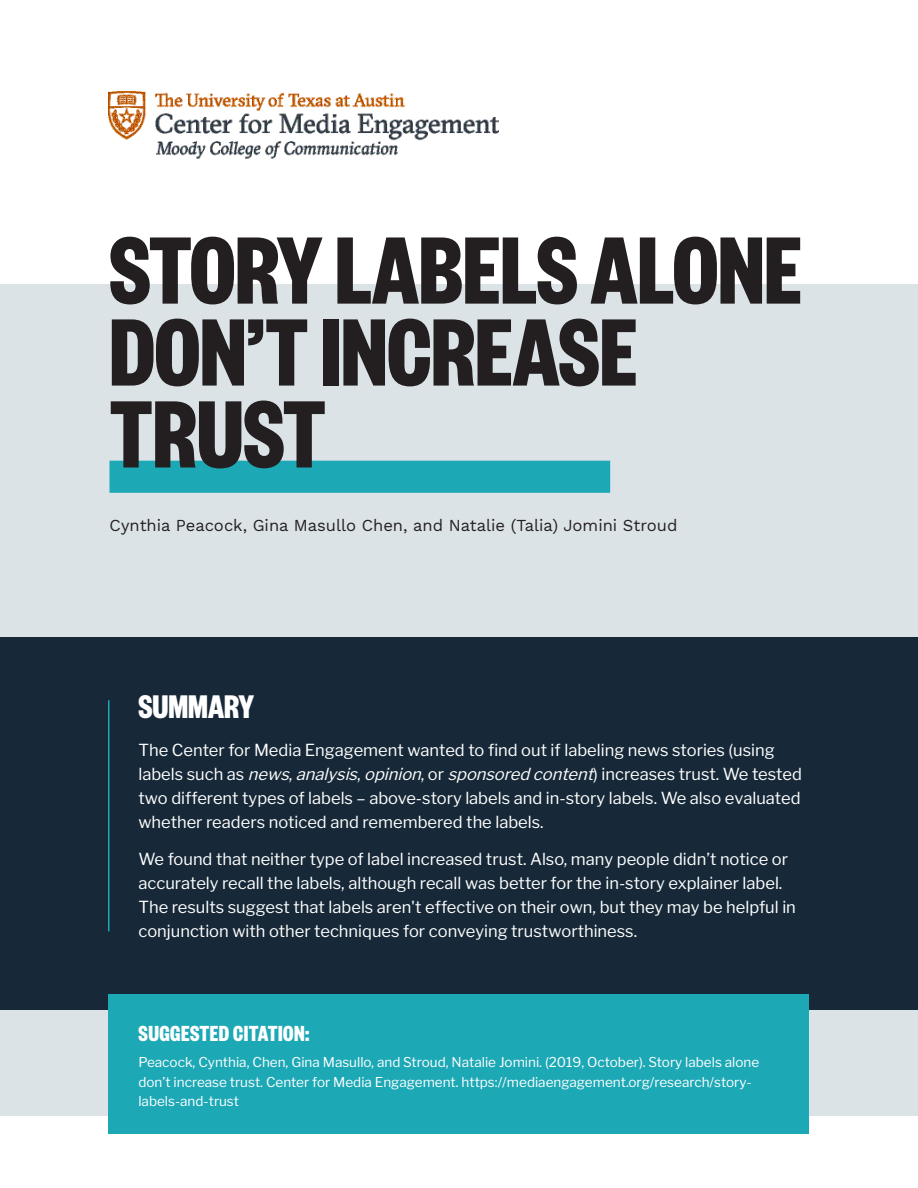
<style>
.page{position:relative;width:918px;height:1188px;background:#fff}
.page>*{position:absolute;margin:0;border:0;box-sizing:border-box;transform-origin:0 0}
.Headline{font:700 105px/81.9px "Founders Grotesk X Cond";color:#231f20}
.Subhead{font:700 36px "Founders Grotesk X Cond";color:#fff}
.Subhead-2{font:700 24px "Founders Grotesk X Cond";letter-spacing:.02em;color:#fff}
.t1{font:16.5px/24px "Libre Franklin";color:#fff}
.Authors{font:16.5px "Work Sans";color:#231f20}
.Citations{font:13.5px/19.5px "Libre Franklin";color:#fff}
.s1{font-style:italic}
</style>
<div class="page">
<div style="left:0;top:285px;width:918px;height:831px;background:#dbe3e7"></div>
<div style="left:0;top:637px;width:918px;height:373px;background:#172938"></div>
<div style="left:110px;top:461px;width:500px;height:32px;background:#1da8b6"></div>
<hr style="left:108px;top:700px;width:2px;height:231px;background:#1da8b6">
<img style="left:108px;top:92px;width:390px;height:66px">
<div style="left:109px;top:994px;width:700px;height:140px;background:#1da8b6"></div>
<p class="Headline" style="left:110px;top:224px;width:694px">STORY LABELS ALONE<br>DON’T INCREASE<br>TRUST</p>
<p class="Authors" style="left:110px;top:515px;width:570px">Cynthia Peacock, Gina Masullo Chen, and Natalie (Talia) Jomini Stroud</p>
<p class="Subhead" style="left:138px;top:684px;width:117px">SUMMARY</p>
<p class="t1" style="left:138px;top:738px;width:665px">The Center for Media Engagement wanted to find out if labeling news stories (using<br>l a b e l s s u c h a s <span class="s1">news</span>, <span class="s1">analysis</span>, <span class="s1">opinion</span>, o r <span class="s1">sponsored content</span>) i n c r e a s e s t r u s t . We t e s t e d two different types of labels – above-story labels and in-story labels. We also evaluated whether readers noticed and remembered the labels.</p>
<p class="t1" style="left:138px;top:847px;width:659px">We found that neither type of label increased trust. Also, many people didn’t notice or accurately recall the labels, although recall was better for the in-story explainer label.<br>The results suggest that labels aren't effective on their own, but they may be helpful in conjunction with other techniques for conveying trustworthiness.</p>
<p class="Subhead-2" style="left:138px;top:1018px;width:172px">SUGGESTED CITATION:</p>
<p class="Citations" style="left:138px;top:1053px;width:622px">Peacock, Cynthia, Chen, Gina Masullo, and Stroud, Natalie Jomini. (2019, October). Story labels alone don’t increase trust. Center for Media Engagement. https://mediaengagement.org/research/story&shy;labels-and-trust</p>
</div>
